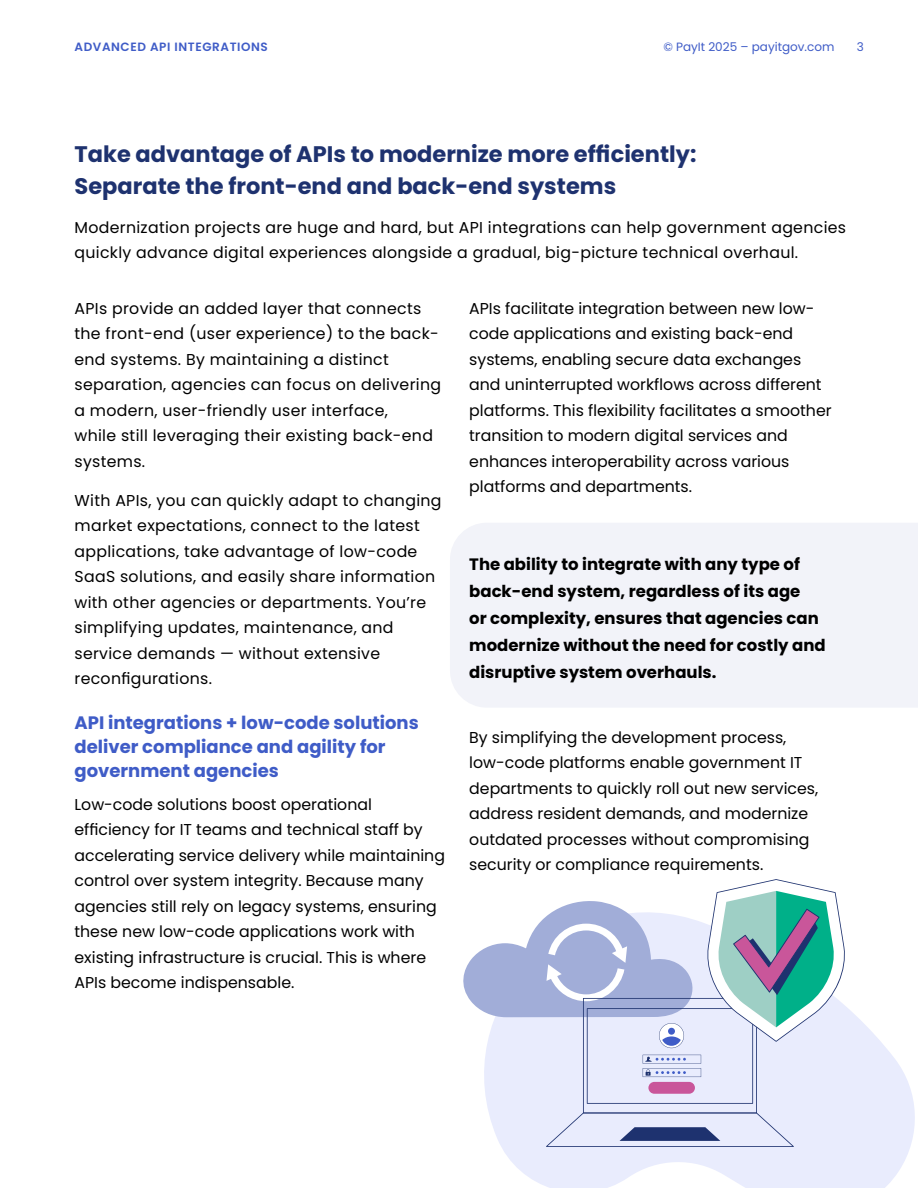
<style>
.page{position:relative;width:918px;height:1188px;background:#fff}
.page>*{position:absolute;margin:0;border:0;box-sizing:border-box;transform-origin:0 0}
.t1{font:700 22.5px/31.5px "Poppins";color:#1e326f}
.t2{font:700 18px/24px "Poppins";color:#3f5cc7}
.t3{font:700 16.5px/27px "Poppins";color:#000}
.t4{font:15.75px/25.5px "Poppins";color:#000}
.t5{font:15.75px/25.5px "Poppins";letter-spacing:.02em;color:#000}
.t6{font:12px "Poppins";color:#3f5cc7}
.t7{font:600 12px "Poppins";letter-spacing:.05em;color:#3f5cc7}
</style>
<div class="page">
<div style="left:450px;top:523px;width:468px;height:184px;background:#f2f3f9"></div>
<svg style="left:502px;top:1008px;width:413px;height:180px;fill:#e9ecfd"></svg>
<svg style="left:463px;top:879px;width:384px;height:268px"></svg>
<p class="t7" style="left:75px;top:40px;width:195px">ADVANCED API INTEGRATIONS</p>
<p class="t6" style="left:663px;top:40px;width:173px">© PayIt 2025 – payitgov.com</p>
<p class="t6" style="left:857px;top:40px;width:9px">3</p>
<h1 class="t1" style="left:75px;top:139px;width:623px">Take advantage of APIs to modernize more efficiently:<br>Separate the front-end and back-end systems</h1>
<p class="t5" style="left:75px;top:215px;width:773px">Modernization projects are huge and hard, but API integrations can help government agencies quickly advance digital experiences alongside a gradual, big-picture technical overhaul.</p>
<p class="t5" style="left:75px;top:295px;width:368px">APIs provide an added layer that connects the front-end (user experience) to the back&shy;end systems. By maintaining a distinct separation, agencies can focus on delivering a modern, user-friendly user interface,<br>while still leveraging their existing back-end systems.</p>
<p class="t5" style="left:75px;top:487px;width:369px">With APIs, you can quickly adapt to changing market expectations, connect to the latest applications, take advantage of low-code SaaS solutions, and easily share information with other agencies or departments. You’re simplifying updates, maintenance, and service demands — without extensive reconfigurations.</p>
<p class="t2" style="left:75px;top:711px;width:346px">API integrations + low-code solutions deliver compliance and agility for government agencies</p>
<p class="t4" style="left:75px;top:791px;width:372px">Low-code solutions boost operational efficiency for IT teams and technical staff by accelerating service delivery while maintaining control over system integrity. Because many agencies still rely on legacy systems, ensuring these new low-code applications work with existing infrastructure is crucial. This is where APIs become indispensable.</p>
<p class="t4" style="left:469px;top:295px;width:364px">APIs facilitate integration between new low&shy;code applications and existing back-end systems, enabling secure data exchanges and uninterrupted workflows across different platforms. This flexibility facilitates a smoother transition to modern digital services and enhances interoperability across various platforms and departments.</p>
<p class="t3" style="left:469px;top:551px;width:358px">The ability to integrate with any type of back-end system, regardless of its age<br>or complexity, ensures that agencies can modernize without the need for costly and disruptive system overhauls.</p>
<p class="t4" style="left:469px;top:724px;width:350px">By simplifying the development process, low-code platforms enable government IT departments to quickly roll out new services, address resident demands, and modernize outdated processes without compromising security or compliance requirements.</p>
</div>
